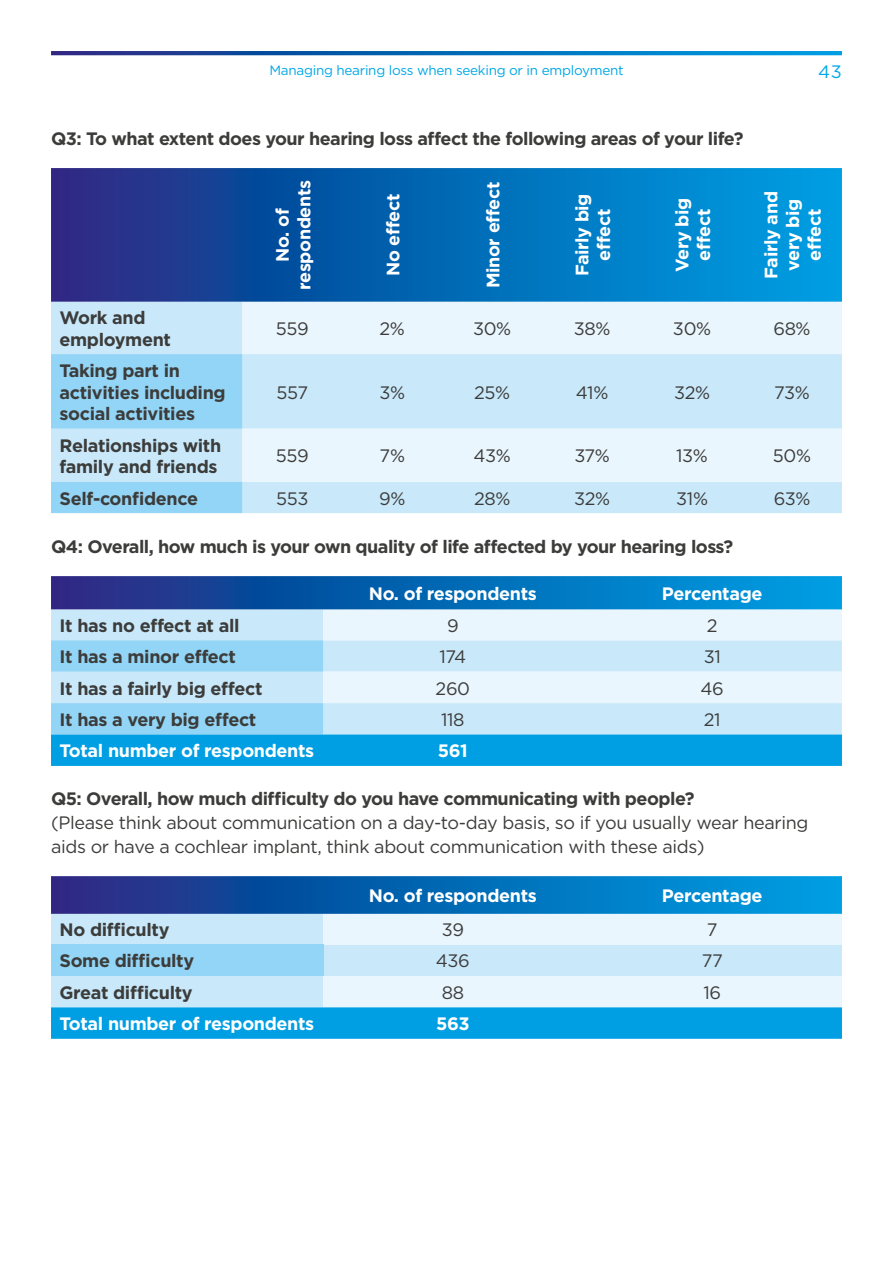
<style>
.page{position:relative;width:893px;height:1263px;background:#fff}
.page>*{position:absolute;margin:0;border:0;box-sizing:border-box;transform-origin:0 0}
.t1{font:700 18px/21.6px "Gotham";letter-spacing:-.025em;color:#3c3c3b}
.t2{font:18px/24px "Gotham";letter-spacing:-.02em;color:#3c3c3b}
.t3{font:700 18px/21.6px "Gotham";letter-spacing:-.02em;color:#fff;text-align:center}
.t4{font:18px "Gotham";color:#00a8e7}
.t5{font:13.5px "Gotham";letter-spacing:-.02em;color:#00a8e7}
</style>
<div class="page">
<svg style="left:51px;top:51px;width:791px;height:4px;background:#0a67b3"></svg>
<svg style="left:51px;top:168px;width:791px;height:134px;background:#0966b3"></svg>
<div style="left:51px;top:302px;width:791px;height:211px;background:#c9e9fb"></div>
<svg style="left:242px;top:302px;width:600px;height:180px;background:#dcf0fc"></svg>
<svg style="left:51px;top:354px;width:191px;height:159px;background:#a5dbf7"></svg>
<svg style="left:51px;top:576px;width:791px;height:34px;background:#0d69b4"></svg>
<div style="left:51px;top:610px;width:272px;height:30px;background:#c9e9fb"></div>
<div style="left:323px;top:610px;width:519px;height:30px;background:#eaf6fe"></div>
<svg style="left:51px;top:640px;width:791px;height:126px;background:#93d5f4"></svg>
<svg style="left:51px;top:876px;width:791px;height:38px;background:#0a67b3"></svg>
<div style="left:51px;top:914px;width:272px;height:93px;background:#c9e9fb"></div>
<svg style="left:323px;top:914px;width:519px;height:93px;background:#def1fc"></svg>
<div style="left:51px;top:944px;width:272px;height:32px;background:#93d5f6"></div>
<div style="left:51px;top:1007px;width:791px;height:32px;background:#009fe3"></div>
<p class="t5" style="left:269px;top:61px;width:356px">Managing hearing loss when seeking or in employment</p>
<p class="t4" style="left:818px;top:60px;width:25px">43</p>
<p class="t1" style="left:51px;top:128px;width:694px">Q3: To what extent does your hearing loss affect the following areas of your life?</p>
<p class="t3" style="left:271px;top:290px;width:111px;rotate:-90deg">No. of respondents</p>
<p class="t3" style="left:482px;top:288px;width:108px;rotate:-90deg">Minor effect</p>
<p class="t3" style="left:571px;top:276px;width:85px;rotate:-90deg">Fairly big effect</p>
<p class="t3" style="left:671px;top:272px;width:76px;rotate:-90deg">Very big effect</p>
<p class="t3" style="left:760px;top:279px;width:89px;rotate:-90deg">Fairly and very big effect</p>
<p class="t3" style="left:382px;top:276px;width:84px;rotate:-90deg">No effect</p>
<p class="t1" style="left:60px;top:307px;width:113px">Work and employment</p>
<p class="t2" style="left:276px;top:316px;width:34px">559</p>
<p class="t2" style="left:380px;top:316px;width:27px">2%</p>
<p class="t2" style="left:473px;top:316px;width:40px">30%</p>
<p class="t2" style="left:574px;top:316px;width:38px">38%</p>
<p class="t2" style="left:673px;top:316px;width:40px">30%</p>
<p class="t2" style="left:773px;top:316px;width:39px">68%</p>
<p class="t1" style="left:60px;top:360px;width:168px">Taking part in activities including social activities</p>
<p class="t2" style="left:277px;top:380px;width:33px">557</p>
<p class="t2" style="left:379px;top:380px;width:27px">3%</p>
<p class="t2" style="left:474px;top:380px;width:38px">25%</p>
<p class="t2" style="left:576px;top:380px;width:34px">41%</p>
<p class="t2" style="left:674px;top:380px;width:38px">32%</p>
<p class="t2" style="left:774px;top:380px;width:37px">73%</p>
<p class="t1" style="left:60px;top:434px;width:163px">Relationships with family and friends</p>
<p class="t2" style="left:276px;top:444px;width:34px">559</p>
<p class="t2" style="left:380px;top:444px;width:27px">7%</p>
<p class="t2" style="left:474px;top:444px;width:39px">43%</p>
<p class="t2" style="left:574px;top:444px;width:37px">37%</p>
<p class="t2" style="left:676px;top:444px;width:33px">13%</p>
<p class="t2" style="left:773px;top:444px;width:40px">50%</p>
<p class="t1" style="left:60px;top:487px;width:140px">Self-confidence</p>
<p class="t2" style="left:276px;top:486px;width:34px">553</p>
<p class="t2" style="left:379px;top:486px;width:28px">9%</p>
<p class="t2" style="left:474px;top:486px;width:38px">28%</p>
<p class="t2" style="left:574px;top:486px;width:38px">32%</p>
<p class="t2" style="left:676px;top:486px;width:33px">31%</p>
<p class="t2" style="left:774px;top:486px;width:38px">63%</p>
<p class="t1" style="left:51px;top:536px;width:684px">Q4: Overall, how much is your own quality of life affected by your hearing loss?</p>
<p class="t3" style="left:369px;top:583px;width:170px">No. of respondents</p>
<p class="t3" style="left:662px;top:583px;width:102px">Percentage</p>
<p class="t1" style="left:60px;top:614px;width:181px">It has no effect at all</p>
<p class="t2" style="left:447px;top:613px;width:13px">9</p>
<p class="t2" style="left:707px;top:613px;width:12px">2</p>
<p class="t1" style="left:60px;top:646px;width:178px">It has a minor effect</p>
<p class="t2" style="left:439px;top:644px;width:28px">174</p>
<p class="t2" style="left:704px;top:644px;width:19px">31</p>
<p class="t1" style="left:60px;top:677px;width:205px">It has a fairly big effect</p>
<p class="t2" style="left:436px;top:676px;width:36px">260</p>
<p class="t2" style="left:701px;top:676px;width:25px">46</p>
<p class="t1" style="left:60px;top:709px;width:198px">It has a very big effect</p>
<p class="t2" style="left:441px;top:707px;width:25px">118</p>
<p class="t2" style="left:704px;top:707px;width:18px">21</p>
<p class="t3" style="left:60px;top:740px;width:256px">Total number of respondents</p>
<p class="t3" style="left:438px;top:740px;width:31px">561</p>
<p class="t1" style="left:51px;top:788px;width:645px">Q5: Overall, how much difficulty do you have communicating with people?</p>
<p class="t2" style="left:51px;top:810px;width:759px">(Please think about communication on a day-to-day basis, so if you usually wear hearing aids or have a cochlear implant, think about communication with these aids)</p>
<p class="t3" style="left:369px;top:885px;width:170px">No. of respondents</p>
<p class="t3" style="left:662px;top:885px;width:102px">Percentage</p>
<p class="t1" style="left:60px;top:919px;width:111px">No difficulty</p>
<p class="t2" style="left:442px;top:917px;width:24px">39</p>
<p class="t2" style="left:707px;top:917px;width:12px">7</p>
<p class="t1" style="left:60px;top:950px;width:136px">Some difficulty</p>
<p class="t2" style="left:436px;top:949px;width:36px">436</p>
<p class="t2" style="left:702px;top:949px;width:23px">77</p>
<p class="t1" style="left:60px;top:981px;width:135px">Great difficulty</p>
<p class="t2" style="left:442px;top:980px;width:24px">88</p>
<p class="t2" style="left:703px;top:980px;width:19px">16</p>
<p class="t3" style="left:60px;top:1013px;width:256px">Total number of respondents</p>
<p class="t3" style="left:436px;top:1013px;width:35px">563</p>
</div>
